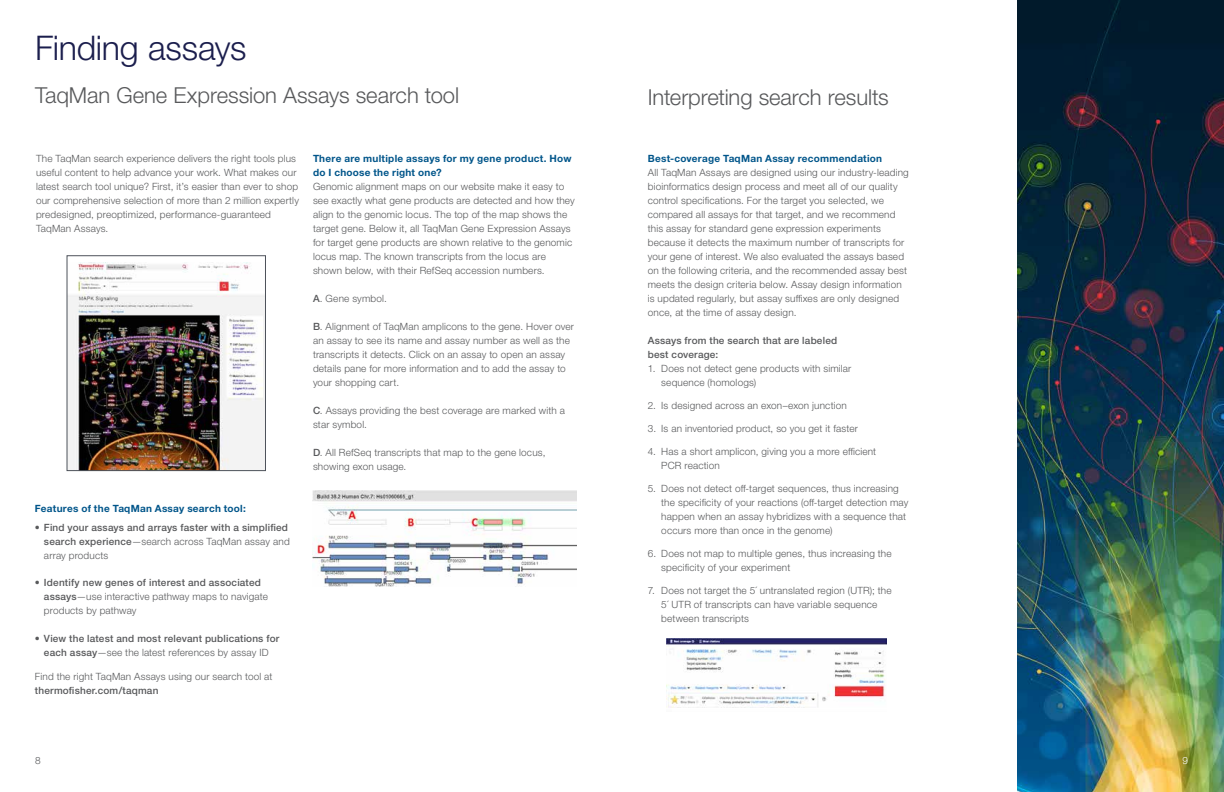
<style>
.page{position:relative;width:1224px;height:792px;background:#fff}
.page>*{position:absolute;margin:0;border:0;box-sizing:border-box;transform-origin:0 0}
.t1{font:300 34px "Helvetica Neue LTW1 G";letter-spacing:-.01em;color:#1b1e4d}
.t2{font:300 22px "Helvetica Neue LTW1 G";letter-spacing:-.005em;color:#58595b}
.t3{font:300 10px/14px "Helvetica Neue LTW1 G";letter-spacing:.015em;color:#58595b}
.t4{font:500 10px/14px "Helvetica Neue LTW1 G";letter-spacing:.02em;color:#58595b}
.t5{font:700 10px/14px "Helvetica Neue LTW1 G";letter-spacing:.025em;color:#00558a}
.t6{font:300 10px "Helvetica Neue LTW1 G";color:#fff}
.s1{font-weight:500}
.s2{font-weight:300}
</style>
<div class="page">
<img style="left:1017px;top:0;width:207px;height:792px">
<img style="left:667px;top:639px;width:220px;height:69px">
<img style="left:312px;top:490px;width:265px;height:96px">
<img style="left:69px;top:263px;width:195px;height:206px">
<div style="left:67px;top:256px;width:199px;height:215px;border:1px solid #4d525a"></div>
<h1 class="t1" style="left:35px;top:27px;width:213px">Finding assays</h1>
<h2 class="t2" style="left:35px;top:82px;width:426px">TaqMan Gene Expression Assays search tool</h2>
<h2 class="t2" style="left:648px;top:83px;width:242px">Interpreting search results</h2>
<p class="t3" style="left:36px;top:151px;width:264px">The TaqMan search experience delivers the right tools plus useful content to help advance your work. What makes our latest search tool unique? First, it’s easier than ever to shop our comprehensive selection of more than 2 million expertly predesigned, preoptimized, performance-guaranteed TaqMan Assays.</p>
<p class="t5" style="left:648px;top:151px;width:236px">Best-coverage TaqMan Assay recommendation</p>
<p class="t5" style="left:313px;top:151px;width:260px">There are multiple assays for my gene product. How do I choose the right one?</p>
<p class="t3" style="left:313px;top:179px;width:263px">Genomic alignment maps on our website make it easy to see exactly what gene products are detected and how they align to the genomic locus. The top of the map shows the target gene. Below it, all TaqMan Gene Expression Assays for target gene products are shown relative to the genomic locus map. The known transcripts from the locus are shown below, with their RefSeq accession numbers.</p>
<p class="t3" style="left:313px;top:291px;width:75px"><span class="s1">A</span>. Gene symbol.</p>
<p class="t3" style="left:313px;top:319px;width:262px"><span class="s1">B</span>. Alignment of TaqMan amplicons to the gene. Hover over an assay to see its name and assay number as well as the transcripts it detects. Click on an assay to open an assay details pane for more information and to add the assay to your shopping cart.</p>
<p class="t3" style="left:313px;top:403px;width:254px"><span class="s1">C</span>. Assays providing the best coverage are marked with a star symbol.</p>
<p class="t3" style="left:313px;top:445px;width:234px"><span class="s1">D</span>. All RefSeq transcripts that map to the gene locus, showing exon usage.</p>
<p class="t3" style="left:648px;top:165px;width:262px">All TaqMan Assays are designed using our industry-leading bioinformatics design process and meet all of our quality control specifications. For the target you selected, we compared all assays for that target, and we recommend this assay for standard gene expression experiments because it detects the maximum number of transcripts for your gene of interest. We also evaluated the assays based on the following criteria, and the recommended assay best meets the design criteria below. Assay design information is updated regularly, but assay suffixes are only designed once, at the time of assay design.</p>
<p class="t4" style="left:648px;top:333px;width:191px">Assays from the search that are labeled best coverage:</p>
<p class="t3" style="left:661px;top:361px;width:192px;text-indent:-14px">1. Does not detect gene products with similar sequence (homologs)</p>
<p class="t3" style="left:648px;top:398px;width:200px">2. Is designed across an exon–exon junction</p>
<p class="t3" style="left:648px;top:421px;width:212px">3. Is an inventoried product, so you get it faster</p>
<p class="t3" style="left:661px;top:444px;width:216px;text-indent:-14px">4. Has a short amplicon, giving you a more efficient<br>PCR reaction</p>
<p class="t3" style="left:661px;top:481px;width:249px;text-indent:-14px">5. Does not detect off-target sequences, thus increasing the specificity of your reactions (off-target detection may happen when an assay hybridizes with a sequence that occurs more than once in the genome)</p>
<p class="t3" style="left:661px;top:546px;width:232px;text-indent:-14px">6. Does not map to multiple genes, thus increasing the specificity of your experiment</p>
<p class="t3" style="left:661px;top:583px;width:232px;text-indent:-14px">7. Does not target the 5´ untranslated region (UTR); the<br>5´ UTR of transcripts can have variable sequence between transcripts</p>
<p class="t5" style="left:35px;top:501px;width:212px">Features of the TaqMan Assay search tool:</p>
<p class="t4" style="left:44px;top:520px;width:247px;text-indent:-9px"><span class="s2">•</span> Find your assays and arrays faster with a simplified search experience<span class="s2">—search across TaqMan assay and array products</span></p>
<p class="t3" style="left:44px;top:575px;width:225px;text-indent:-9px">• <span class="s1">Identify new genes of interest and associated assays</span>—use interactive pathway maps to navigate products by pathway</p>
<p class="t4" style="left:35px;top:631px;width:246px;text-align:center"><span class="s2">•</span> View the latest and most relevant publications for each assay<span class="s2">—see the latest references by assay ID</span></p>
<p class="t3" style="left:35px;top:669px;width:239px">Find the right TaqMan Assays using our search tool at</p>
<p class="t4" style="left:35px;top:683px;width:125px">thermofisher.com/taqman</p>
<p class="t3" style="left:35px;top:753px;width:7px">8</p>
<p class="t6" style="left:1182px;top:754px;width:7px">9</p>
</div>
